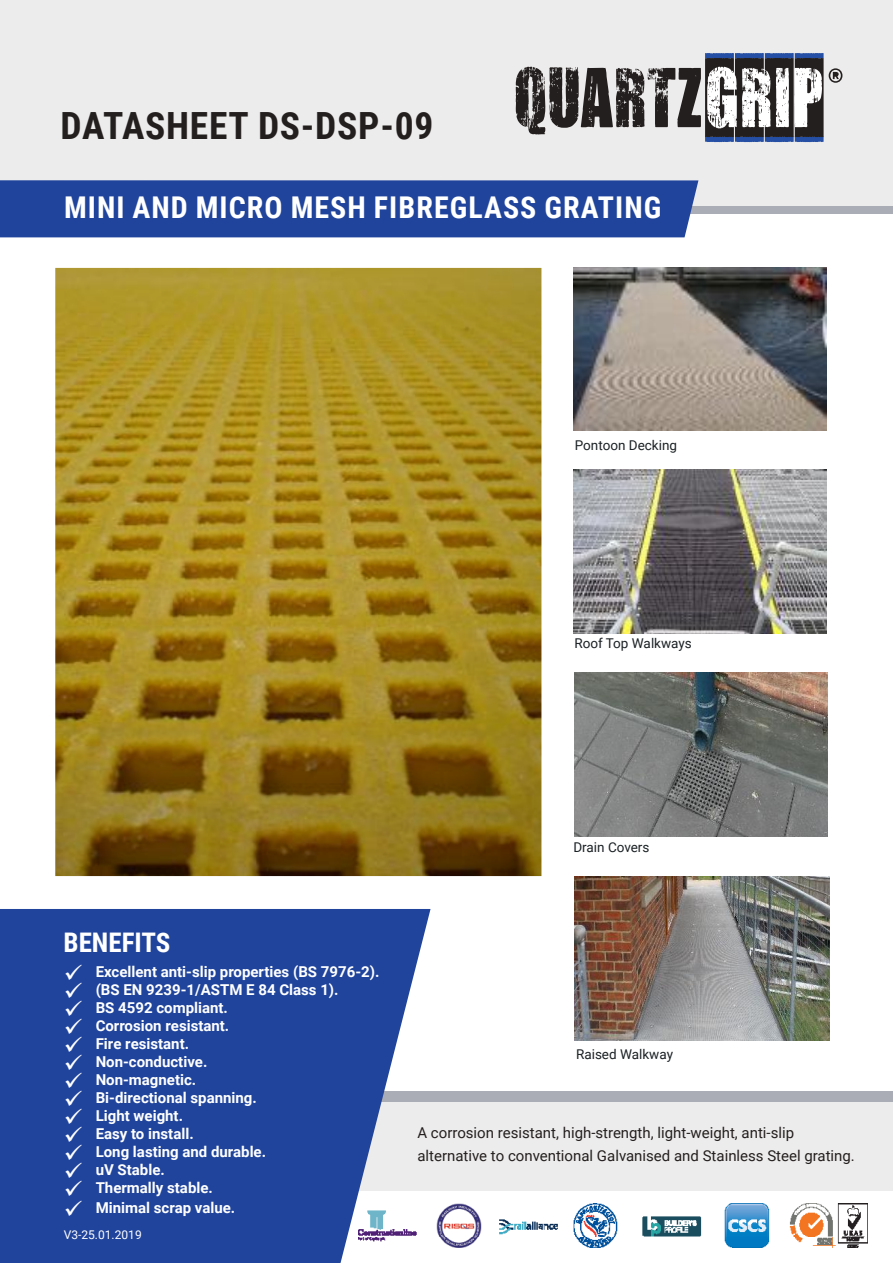
<style>
.page{position:relative;width:893px;height:1263px;background:#fff}
.page>*{position:absolute;margin:0;border:0;box-sizing:border-box;transform-origin:0 0}
.t1{font:700 37.5px "Roboto Condensed";letter-spacing:.02em;color:#241f1f}
.t2{font:700 30px "Roboto Condensed";letter-spacing:.035em;color:#fff}
.t3{font:700 27px "Roboto Condensed";color:#fff}
.t4{font:24px/18.1px "Wingdings";color:#fff;text-align:justify}
.t5{font:700 15px/18px "Roboto";color:#fff}
.t6{font:15px/22.5px "Roboto";color:#241f1f}
.t7{font:13.5px "Roboto";color:#1b2124}
.t8{font:12px "Roboto";color:#fff}
</style>
<div class="page">
<div style="left:0;top:0;width:893px;height:1191px;background:#edecec"></div>
<div style="left:0;top:215px;width:893px;height:876px;background:#fff"></div>
<img style="left:55px;top:268px;width:486px;height:608px">
<svg style="left:0;top:909px;width:431px;height:354px;background:#3253a3"></svg>
<img style="left:358px;top:1203px;width:509px;height:44px">
<div style="left:0;top:180px;width:698px;height:57px;background:#20449c"></div>
<img style="left:574px;top:673px;width:254px;height:164px">
<img style="left:573px;top:469px;width:254px;height:164px">
<img style="left:574px;top:876px;width:255px;height:164px">
<img style="left:573px;top:268px;width:254px;height:162px">
<svg style="left:516px;top:53px;width:326px;height:89px"></svg>
<h1 class="t1" style="left:61px;top:99px;width:374px">DATASHEET DS-DSP-09</h1>
<h2 class="t2" style="left:64px;top:186px;width:599px">MINI AND MICRO MESH FIBREGLASS GRATING</h2>
<p class="t7" style="left:575px;top:435px;width:104px">Pontoon Decking</p>
<p class="t7" style="left:574px;top:633px;width:119px">Roof Top Walkways</p>
<h3 class="t3" style="left:64px;top:923px;width:108px">BENEFITS</h3>
<h3 class="t4" style="left:64px;top:966px;width:20px">✓ ✓ ✓ ✓ ✓ ✓ ✓ ✓ ✓ ✓ ✓ ✓ ✓ ✓</h3>
<p class="t5" style="left:96px;top:962px;width:285px">Excellent anti-slip properties (BS 7976-2). (BS EN 9239-1/ASTM E 84 Class 1).<br>BS 4592 compliant.<br>Corrosion resistant.<br>Fire resistant.<br>Non-conductive.<br>Non-magnetic.<br>Bi-directional spanning.<br>Light weight.<br>Easy to install.<br>Long lasting and durable.<br>uV Stable.<br>Thermally stable.</p>
<p class="t5" style="left:96px;top:1198px;width:141px">Minimal scrap value.</p>
<p class="t8" style="left:64px;top:1226px;width:79px">V3-25.01.2019</p>
<p class="t7" style="left:573px;top:838px;width:78px">Drain Covers</p>
<p class="t7" style="left:576px;top:1044px;width:98px">Raised Walkway</p>
<p class="t6" style="left:417px;top:1121px;width:439px">A corrosion resistant, high-strength, light-weight, anti-slip alternative to conventional Galvanised and Stainless Steel grating.</p>
</div>
